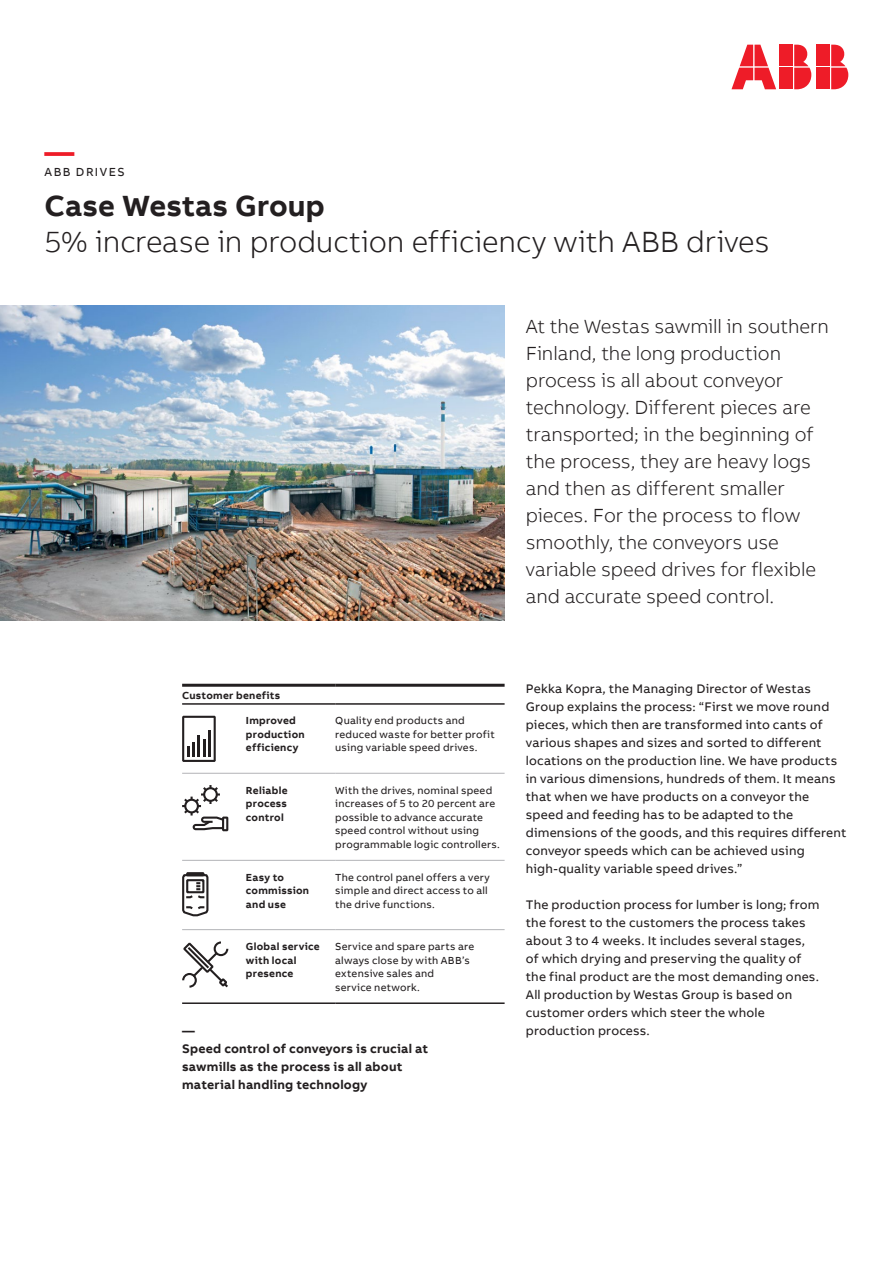
<style>
.page{position:relative;width:893px;height:1263px;background:#fff}
.page>*{position:absolute;margin:0;border:0;box-sizing:border-box;transform-origin:0 0}
.t1{font:300 30px "AB Bvoice";letter-spacing:-.005em;color:#231f20}
.t2{font:700 30px "AB Bvoice";color:#231f20}
.t3{font:700 30px "AB Bvoice";color:#ee1c28}
.t4{font:300 19.5px/27px "AB Bvoice";letter-spacing:-.005em;color:#231f20}
.t5{font:12.75px/18px "AB Bvoice";letter-spacing:.015em;color:#231f20}
.t6{font:700 12.75px/18px "AB Bvoice";letter-spacing:.02em;color:#231f20}
.t7{font:12px "AB Bvoice";letter-spacing:.125em;color:#231f20}
.t8{font:10.5px/13.5px "AB Bvoice";letter-spacing:.02em;color:#231f20}
.t9{font:700 10.5px/13.5px "AB Bvoice";letter-spacing:.025em;color:#231f20}
</style>
<div class="page">
<img style="left:0;top:306px;width:505px;height:315px">
<div style="left:817px;top:45px;width:13px;height:21px;background:#ee1c28"></div>
<div style="left:817px;top:68px;width:13px;height:21px;background:#ee1c28"></div>
<svg style="left:831px;top:45px;width:17px;height:44px"></svg>
<svg style="left:731px;top:45px;width:45px;height:44px"></svg>
<div style="left:780px;top:45px;width:13px;height:21px;background:#ee1c28"></div>
<div style="left:780px;top:68px;width:13px;height:21px;background:#ee1c28"></div>
<svg style="left:794px;top:45px;width:17px;height:44px"></svg>
<hr style="left:182px;top:703px;width:153px;height:2px;background:#231f20">
<hr style="left:335px;top:703px;width:170px;height:2px;background:#231f20">
<hr style="left:182px;top:684px;width:153px;height:3px;background:#231f20">
<hr style="left:335px;top:684px;width:170px;height:3px;background:#231f20">
<hr style="left:182px;top:1002px;width:153px;height:2px;background:#231f20">
<hr style="left:335px;top:1002px;width:170px;height:2px;background:#231f20">
<hr style="left:182px;top:773px;width:153px;height:1px;background:#b2b3b7">
<hr style="left:335px;top:773px;width:170px;height:1px;background:#b2b3b7">
<hr style="left:182px;top:860px;width:153px;height:1px;background:#b2b3b7">
<hr style="left:335px;top:860px;width:170px;height:1px;background:#b2b3b7">
<hr style="left:182px;top:929px;width:153px;height:1px;background:#b2b3b7">
<hr style="left:335px;top:929px;width:170px;height:1px;background:#b2b3b7">
<svg style="left:182px;top:716px;width:34px;height:46px"></svg>
<svg style="left:182px;top:785px;width:46px;height:46px"></svg>
<svg style="left:182px;top:872px;width:27px;height:45px"></svg>
<svg style="left:182px;top:941px;width:46px;height:47px"></svg>
<h1 class="t3" style="left:45px;top:132px;width:31px">—</h1>
<p class="t7" style="left:45px;top:165px;width:82px">ABB DRIVES</p>
<h1 class="t2" style="left:45px;top:186px;width:282px">Case Westas Group</h1>
<h1 class="t1" style="left:45px;top:224px;width:727px">5% increase in production efficiency with ABB drives</h1>
<p class="t4" style="left:526px;top:313px;width:305px">At the Westas sawmill in southern<br>Finland, the long production process is all about conveyor technology. Different pieces are transported; in the beginning of the process, they are heavy logs and then as different smaller pieces. For the process to flow smoothly, the conveyors use variable speed drives for flexible and accurate speed control.</p>
<p class="t9" style="left:182px;top:688px;width:100px">Customer benefits</p>
<p class="t9" style="left:246px;top:714px;width:60px">Improved production efficiency</p>
<p class="t8" style="left:335px;top:714px;width:161px">Quality end products and reduced waste for better profit using variable speed drives.</p>
<p class="t9" style="left:246px;top:783px;width:43px;text-align:justify">Reliable process control</p>
<p class="t8" style="left:335px;top:783px;width:166px">With the drives, nominal speed increases of 5 to 20 percent are possible to advance accurate speed control without using programmable logic controllers.</p>
<p class="t9" style="left:246px;top:870px;width:65px">Easy to commission and use</p>
<p class="t8" style="left:335px;top:870px;width:156px">The control panel offers a very simple and direct access to all the drive functions.</p>
<p class="t9" style="left:246px;top:940px;width:75px">Global service with local presence</p>
<p class="t8" style="left:335px;top:940px;width:141px">Service and spare parts are always close by with ABB’s extensive sales and<br>service network.</p>
<p class="t6" style="left:182px;top:1021px;width:248px">—<br>Speed control of conveyors is crucial at sawmills as the process is all about material handling technology</p>
<p class="t5" style="left:526px;top:679px;width:322px">Pekka Kopra, the Managing Director of Westas Group explains the process: “First we move round pieces, which then are transformed into cants of various shapes and sizes and sorted to different locations on the production line. We have products in various dimensions, hundreds of them. It means that when we have products on a conveyor the speed and feeding has to be adapted to the dimensions of the goods, and this requires different conveyor speeds which can be achieved using high-quality variable speed drives.”</p>
<p class="t5" style="left:526px;top:895px;width:295px">The production process for lumber is long; from the forest to the customers the process takes about 3 to 4 weeks. It includes several stages, of which drying and preserving the quality of the final product are the most demanding ones.<br>All production by Westas Group is based on customer orders which steer the whole production process.</p>
</div>
